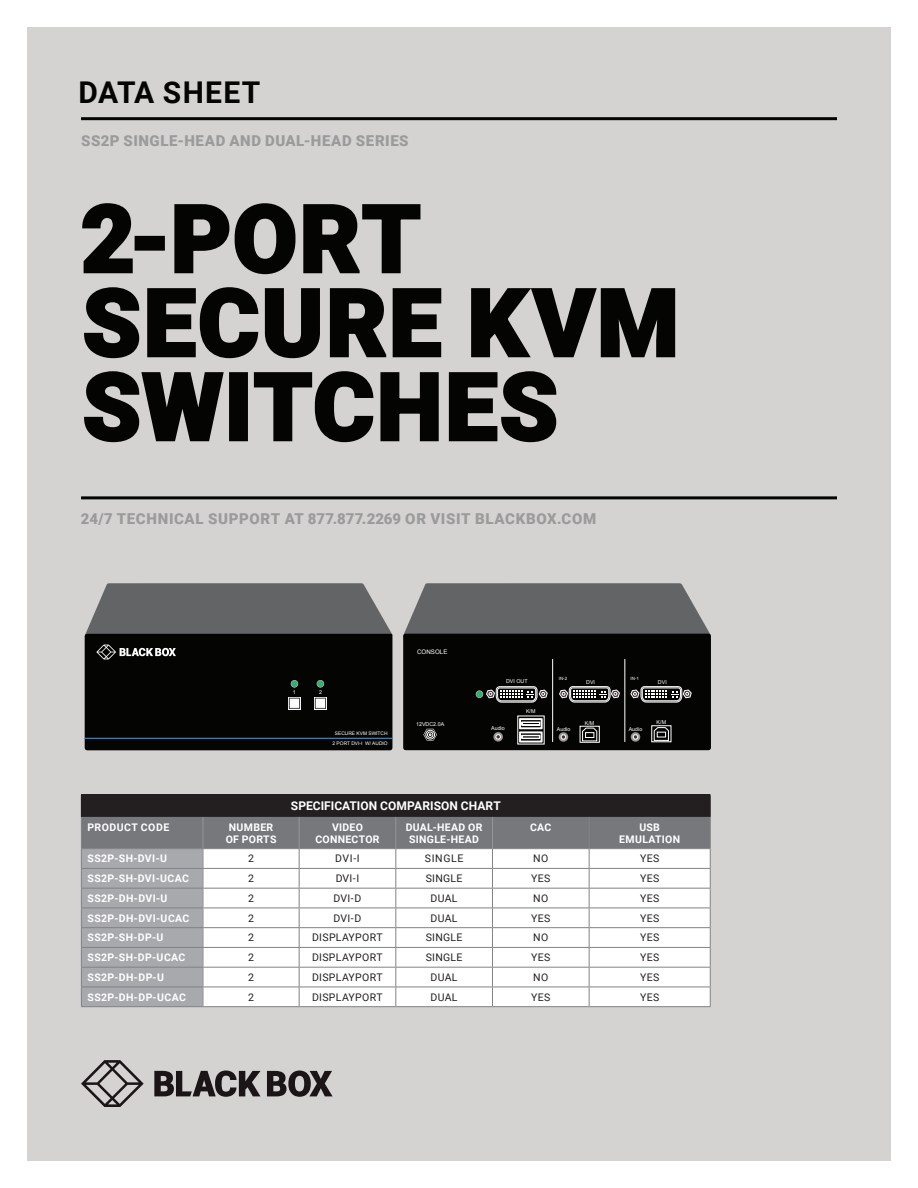
<style>
.page{position:relative;width:918px;height:1188px;background:#fff}
.page>*{position:absolute;margin:0;border:0;box-sizing:border-box;transform-origin:0 0}
.t1{font:900 93px/84px "Roboto";letter-spacing:.025em;color:#040503}
.t2{font:700 30px "Roboto";letter-spacing:.04em;color:#040503}
.t3{font:900 15px "Roboto";letter-spacing:.04em;color:#9b9b9b}
.t4{font:700 12px "Roboto";letter-spacing:.005em;color:#fff}
.t5{font:700 10.5px/12px "Roboto";letter-spacing:.03em;color:#fff;text-align:center}
.t6{font:10.5px "Roboto";letter-spacing:.025em;color:#231f20}
.t7{font:6.15px "Arial";color:#fff}
.t8{font:5.25px "Arial";color:#fff}
.t9{font:4.95px "Arial";color:#fff}
.t10{font:4.5px "Arial";color:#fff}
</style>
<div class="page">
<div style="left:27px;top:27px;width:864px;height:1134px;background:#d4d3d2"></div>
<hr style="left:81px;top:117px;width:756px;height:3px;background:#040503">
<hr style="left:81px;top:496px;width:756px;height:3px;background:#040503">
<svg style="left:82px;top:203px;width:51px;height:71px"></svg>
<div style="left:135px;top:236px;width:30px;height:15px;border:3px solid #040503"></div>
<svg style="left:174px;top:203px;width:247px;height:72px"></svg>
<svg style="left:84px;top:287px;width:236px;height:72px"></svg>
<svg style="left:329px;top:288px;width:113px;height:70px"></svg>
<svg style="left:471px;top:288px;width:205px;height:70px"></svg>
<svg style="left:84px;top:371px;width:140px;height:72px"></svg>
<div style="left:229px;top:372px;width:19px;height:69px;border:3px solid #040503"></div>
<svg style="left:253px;top:371px;width:186px;height:72px"></svg>
<svg style="left:448px;top:371px;width:109px;height:72px"></svg>
<svg style="left:81px;top:1060px;width:63px;height:47px"></svg>
<svg style="left:267px;top:1071px;width:66px;height:26px"></svg>
<svg style="left:154px;top:1071px;width:107px;height:26px"></svg>
<svg style="left:81px;top:795px;width:630px;height:212px;background:#c2c2c3"></svg>
<svg style="left:84px;top:583px;width:308px;height:56px;background:#6d6d6f"></svg>
<svg style="left:403px;top:583px;width:308px;height:52px;background:#6c6d6f"></svg>
<div style="left:403px;top:634px;width:308px;height:116px;background:#040503;border-radius:3px"></div>
<div style="left:85px;top:634px;width:307px;height:116px;background:#040503;border-radius:3px"></div>
<svg style="left:288px;top:697px;width:13px;height:13px"></svg>
<svg style="left:314px;top:697px;width:13px;height:13px"></svg>
<div style="left:289px;top:698px;width:11px;height:10px;background:#fff"></div>
<div style="left:289px;top:698px;width:11px;height:11px;border:1px solid #494746"></div>
<div style="left:315px;top:698px;width:11px;height:10px;background:#fff"></div>
<div style="left:315px;top:698px;width:11px;height:11px;border:1px solid #494746"></div>
<svg style="left:291px;top:680px;width:7px;height:8px"></svg>
<svg style="left:317px;top:680px;width:7px;height:8px"></svg>
<svg style="left:96px;top:645px;width:80px;height:14px"></svg>
<hr style="left:85px;top:738px;width:307px;height:1px;background:#317dc0">
<svg style="left:520px;top:718px;width:22px;height:24px"></svg>
<div style="left:522px;top:722px;width:18px;height:3px;border:1px solid #fff"></div>
<svg style="left:423px;top:729px;width:14px;height:12px"></svg>
<svg style="left:476px;top:686px;width:72px;height:17px"></svg>
<svg style="left:493px;top:732px;width:10px;height:10px"></svg>
<svg style="left:496px;top:734px;width:5px;height:5px"></svg>
<svg style="left:559px;top:732px;width:9px;height:10px"></svg>
<svg style="left:561px;top:735px;width:5px;height:4px"></svg>
<div style="left:580px;top:726px;width:20px;height:17px;border:1px solid #fff"></div>
<svg style="left:582px;top:727px;width:15px;height:14px"></svg>
<div style="left:585px;top:732px;width:9px;height:6px;border:1px solid #fff"></div>
<svg style="left:631px;top:732px;width:9px;height:10px"></svg>
<svg style="left:633px;top:734px;width:5px;height:5px"></svg>
<svg style="left:654px;top:727px;width:15px;height:14px"></svg>
<div style="left:657px;top:732px;width:9px;height:5px;border:1px solid #fff"></div>
<svg style="left:559px;top:686px;width:61px;height:17px"></svg>
<svg style="left:630px;top:686px;width:62px;height:17px"></svg>
<hr style="left:552px;top:659px;width:1px;height:83px;background:#fff">
<hr style="left:625px;top:659px;width:1px;height:83px;background:#fff">
<h2 class="t2" style="left:79px;top:72px;width:184px">DATA SHEET</h2>
<h3 class="t3" style="left:81px;top:130px;width:329px">SS2P SINGLE-HEAD AND DUAL-HEAD SERIES</h3>
<h1 class="t1" style="left:81px;top:193px;width:599px">2-PORT<br>SECURE KVM<br>SWITCHES</h1>
<h3 class="t3" style="left:81px;top:508px;width:517px">24/7 TECHNICAL SUPPORT AT 877.877.2269 OR VISIT BLACKBOX.COM</h3>
<p class="t8" style="left:293px;top:688px;width:4px">1</p>
<p class="t8" style="left:319px;top:688px;width:4px">2</p>
<p class="t9" style="left:335px;top:730px;width:54px">SECURE KVM SWITCH</p>
<p class="t9" style="left:333px;top:740px;width:57px">2 PORT DVI-I W/ AUDIO</p>
<p class="t7" style="left:417px;top:648px;width:32px">CONSOLE</p>
<p class="t8" style="left:416px;top:720px;width:30px">12VDC2.0A</p>
<p class="t8" style="left:506px;top:678px;width:23px">DVI OUT</p>
<p class="t8" style="left:491px;top:724px;width:15px">Audio</p>
<p class="t8" style="left:526px;top:708px;width:11px">K/M</p>
<p class="t10" style="left:559px;top:676px;width:10px">IN-2</p>
<p class="t8" style="left:557px;top:726px;width:15px">Audio</p>
<p class="t8" style="left:586px;top:679px;width:10px">DVI</p>
<p class="t10" style="left:631px;top:676px;width:10px">IN-1</p>
<p class="t8" style="left:658px;top:679px;width:10px">DVI</p>
<p class="t8" style="left:585px;top:720px;width:11px">K/M</p>
<p class="t8" style="left:657px;top:719px;width:11px">K/M</p>
<p class="t8" style="left:629px;top:726px;width:15px">Audio</p>
<p class="t4" style="left:291px;top:797px;width:211px">SPECIFICATION COMPARISON CHART</p>
<p class="t5" style="left:87px;top:821px;width:83px">PRODUCT CODE</p>
<p class="t5" style="left:226px;top:821px;width:52px">NUMBER<br>OF PORTS</p>
<p class="t5" style="left:315px;top:821px;width:66px">VIDEO<br>CONNECTOR</p>
<p class="t5" style="left:406px;top:821px;width:78px">DUAL-HEAD OR<br>SINGLE-HEAD</p>
<p class="t5" style="left:530px;top:821px;width:22px">CAC</p>
<p class="t5" style="left:619px;top:821px;width:62px">USB<br>EMULATION</p>
<p class="t5" style="left:87px;top:852px;width:81px">SS2P-SH-DVI-U</p>
<p class="t6" style="left:248px;top:851px;width:7px">2</p>
<p class="t6" style="left:335px;top:851px;width:26px">DVI-I</p>
<p class="t6" style="left:425px;top:851px;width:40px">SINGLE</p>
<p class="t6" style="left:533px;top:851px;width:16px">NO</p>
<p class="t6" style="left:640px;top:851px;width:21px">YES</p>
<p class="t5" style="left:87px;top:872px;width:103px">SS2P-SH-DVI-UCAC</p>
<p class="t6" style="left:248px;top:871px;width:7px">2</p>
<p class="t6" style="left:336px;top:871px;width:25px">DVI-I</p>
<p class="t6" style="left:426px;top:871px;width:38px">SINGLE</p>
<p class="t6" style="left:531px;top:871px;width:21px">YES</p>
<p class="t6" style="left:640px;top:871px;width:21px">YES</p>
<p class="t5" style="left:87px;top:892px;width:82px">SS2P-DH-DVI-U</p>
<p class="t6" style="left:248px;top:891px;width:7px">2</p>
<p class="t6" style="left:334px;top:891px;width:29px">DVI-D</p>
<p class="t6" style="left:431px;top:891px;width:28px">DUAL</p>
<p class="t6" style="left:533px;top:891px;width:16px">NO</p>
<p class="t6" style="left:640px;top:891px;width:21px">YES</p>
<p class="t5" style="left:87px;top:912px;width:103px">SS2P-DH-DVI-UCAC</p>
<p class="t6" style="left:248px;top:911px;width:7px">2</p>
<p class="t6" style="left:334px;top:911px;width:29px">DVI-D</p>
<p class="t6" style="left:431px;top:911px;width:28px">DUAL</p>
<p class="t6" style="left:531px;top:911px;width:21px">YES</p>
<p class="t6" style="left:640px;top:911px;width:21px">YES</p>
<p class="t5" style="left:87px;top:931px;width:78px">SS2P-SH-DP-U</p>
<p class="t6" style="left:248px;top:930px;width:7px">2</p>
<p class="t6" style="left:312px;top:930px;width:72px">DISPLAYPORT</p>
<p class="t6" style="left:426px;top:930px;width:38px">SINGLE</p>
<p class="t6" style="left:533px;top:930px;width:16px">NO</p>
<p class="t6" style="left:640px;top:930px;width:21px">YES</p>
<p class="t5" style="left:87px;top:951px;width:99px">SS2P-SH-DP-UCAC</p>
<p class="t6" style="left:248px;top:950px;width:7px">2</p>
<p class="t6" style="left:312px;top:950px;width:72px">DISPLAYPORT</p>
<p class="t6" style="left:426px;top:950px;width:38px">SINGLE</p>
<p class="t6" style="left:531px;top:950px;width:21px">YES</p>
<p class="t6" style="left:640px;top:950px;width:21px">YES</p>
<p class="t5" style="left:87px;top:971px;width:78px">SS2P-DH-DP-U</p>
<p class="t6" style="left:248px;top:970px;width:7px">2</p>
<p class="t6" style="left:312px;top:970px;width:72px">DISPLAYPORT</p>
<p class="t6" style="left:431px;top:970px;width:28px">DUAL</p>
<p class="t6" style="left:533px;top:970px;width:16px">NO</p>
<p class="t6" style="left:640px;top:970px;width:21px">YES</p>
<p class="t5" style="left:87px;top:991px;width:100px">SS2P-DH-DP-UCAC</p>
<p class="t6" style="left:248px;top:990px;width:7px">2</p>
<p class="t6" style="left:312px;top:990px;width:72px">DISPLAYPORT</p>
<p class="t6" style="left:431px;top:990px;width:28px">DUAL</p>
<p class="t6" style="left:531px;top:990px;width:21px">YES</p>
<p class="t6" style="left:640px;top:990px;width:21px">YES</p>
</div>
